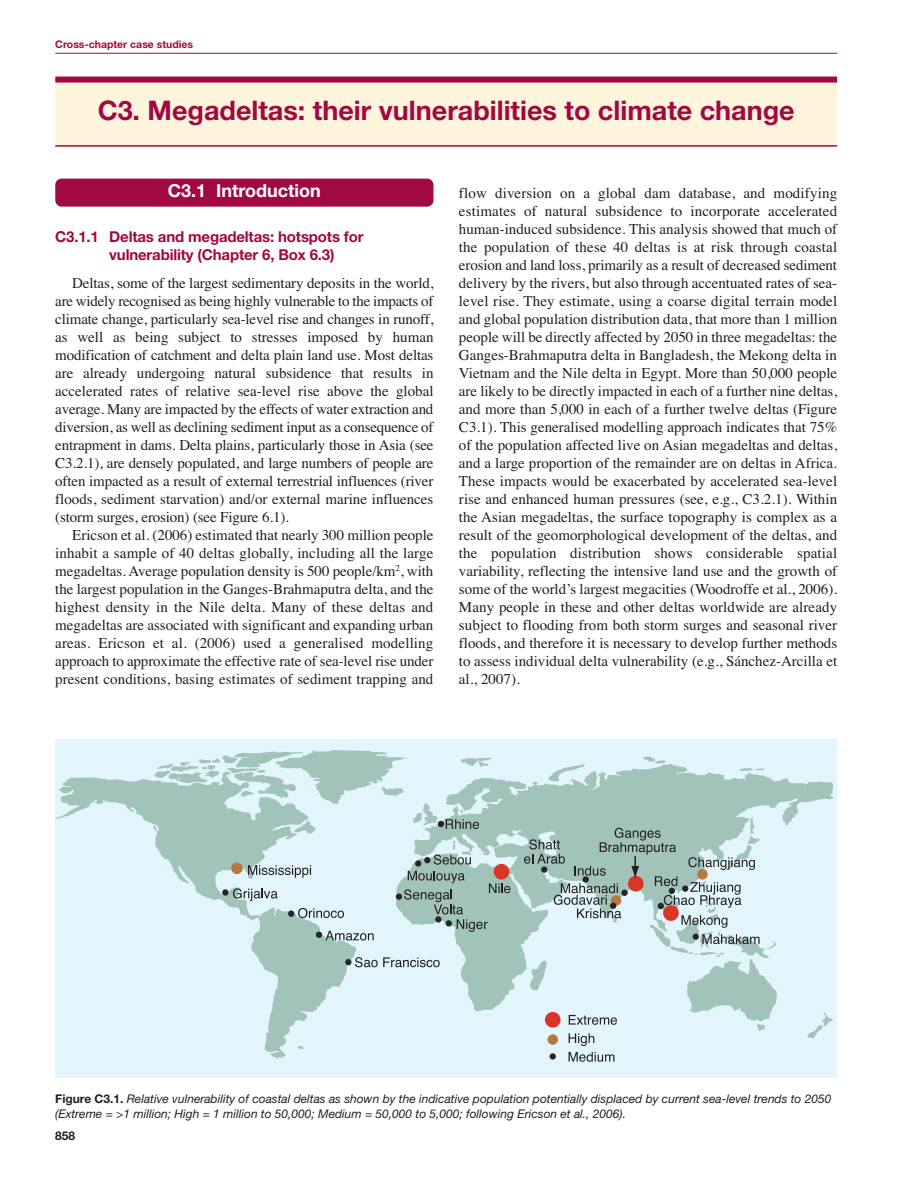
<style>
.page{position:relative;width:918px;height:1188px;background:#fff}
.page>*{position:absolute;margin:0;border:0;box-sizing:border-box;transform-origin:0 0}
.t1{font:700 27px "Helvetica Neue";color:#a20841}
.t2{font:700 18px "Helvetica Neue";color:#fff}
.t3{font:15px/18px "Times";color:#231f20;text-align:justify}
.t4{font:700 15px/18px "Helvetica Neue";letter-spacing:-.01em;color:#a20841}
.t5{font:italic 12px/14.4px "Helvetica Neue";color:#231f20}
.t6{font:700 12px "Helvetica Neue";color:#231f20}
.t7{font:700 10.5px "Helvetica Neue";color:#a20841}
.s1{font-weight:700;font-style:normal}
</style>
<div class="page">
<div style="left:55px;top:179px;width:378px;height:28px;background:#a20841;border-radius:6px"></div>
<hr style="left:55px;top:53px;width:782px;height:1px;background:#a20841">
<div style="left:55px;top:80px;width:782px;height:65px;background:#fef5dc"></div>
<div style="left:55px;top:77px;width:782px;height:6px;background:#a20841"></div>
<hr style="left:55px;top:145px;width:782px;height:2px;background:#a20841">
<div style="left:56px;top:739px;width:781px;height:339px;background:#e2f4fc"></div>
<svg style="left:55px;top:771px;width:301px;height:288px"></svg>
<svg style="left:396px;top:764px;width:437px;height:247px"></svg>
<svg style="left:807px;top:1012px;width:26px;height:26px"></svg>
<svg style="left:548px;top:764px;width:37px;height:17px"></svg>
<svg style="left:643px;top:756px;width:23px;height:7px"></svg>
<svg style="left:740px;top:768px;width:24px;height:3px"></svg>
<div style="left:494px;top:864px;width:15px;height:15px;background:#d9362a;border-radius:50%"></div>
<div style="left:231px;top:863px;width:12px;height:11px;background:#b8773d;border-radius:50%"></div>
<div style="left:550px;top:1053px;width:6px;height:7px;background:#282526;border-radius:50%"></div>
<svg style="left:222px;top:889px;width:7px;height:7px"></svg>
<div style="left:345px;top:959px;width:7px;height:6px;background:#282526;border-radius:50%"></div>
<div style="left:396px;top:893px;width:6px;height:7px;background:#282526;border-radius:50%"></div>
<div style="left:415px;top:860px;width:6px;height:7px;background:#282526;border-radius:50%"></div>
<svg style="left:355px;top:957px;width:85px;height:10px"></svg>
<svg style="left:424px;top:840px;width:47px;height:25px"></svg>
<svg style="left:153px;top:750px;width:338px;height:83px"></svg>
<svg style="left:569px;top:1052px;width:46px;height:10px"></svg>
<svg style="left:404px;top:871px;width:106px;height:61px;background:#99b1aa"></svg>
<svg style="left:316px;top:931px;width:58px;height:10px"></svg>
<svg style="left:288px;top:908px;width:56px;height:10px"></svg>
<svg style="left:233px;top:888px;width:45px;height:13px"></svg>
<svg style="left:248px;top:865px;width:63px;height:13px"></svg>
<svg style="left:524px;top:817px;width:253px;height:229px"></svg>
<p class="t7" style="left:55px;top:40px;width:139px">Cross-chapter case studies</p>
<h1 class="t1" style="left:98px;top:101px;width:699px">C3. Megadeltas: their vulnerabilities to climate change</h1>
<p class="t2" style="left:168px;top:185px;width:154px">C3.1 Introduction</p>
<p class="t4" style="left:109px;top:229px;width:256px;text-indent:-54px">C3.1.1 Deltas and megadeltas: hotspots for vulnerability (Chapter 6, Box 6.3)</p>
<p class="t3" style="left:55px;top:274px;width:380px;text-indent:17px">Deltas, some of the largest sedimentary deposits in the world, are widely recognised as being highly vulnerable to the impacts of climate change, particularly sea-level rise and changes in runoff, as well as being subject to stresses imposed by human modification of catchment and delta plain land use. Most deltas are already undergoing natural subsidence that results in accelerated rates of relative sea-level rise above the global average. Many are impacted by the effects of water extraction and diversion, as well as declining sediment input as a consequence of entrapment in dams. Delta plains, particularly those in Asia (see C3.2.1), are densely populated, and large numbers of people are often impacted as a result of external terrestrial influences (river floods, sediment starvation) and/or external marine influences (storm surges, erosion) (see Figure 6.1).</p>
<p class="t3" style="left:55px;top:526px;width:380px;text-indent:17px">Ericson et al. (2006) estimated that nearly 300 million people inhabit a sample of 40 deltas globally, including all the large megadeltas. Average population density is 500 people/km<sup>2</sup>, with the largest population in the Ganges-Brahmaputra delta, and the highest density in the Nile delta. Many of these deltas and megadeltas are associated with significant and expanding urban areas. Ericson et al. (2006) used a generalised modelling approach to approximate the effective rate of sea-level rise under present conditions, basing estimates of sediment trapping and</p>
<p class="t3" style="left:459px;top:184px;width:380px">flow diversion on a global dam database, and modifying estimates of natural subsidence to incorporate accelerated human-induced subsidence. This analysis showed that much of the population of these 40 deltas is at risk through coastal erosion and land loss, primarily as a result of decreased sediment delivery by the rivers, but also through accentuated rates of sea&shy;level rise. They estimate, using a coarse digital terrain model and global population distribution data, that more than 1 million people will be directly affected by 2050 in three megadeltas: the Ganges-Brahmaputra delta in Bangladesh, the Mekong delta in Vietnam and the Nile delta in Egypt. More than 50,000 people are likely to be directly impacted in each of a further nine deltas, and more than 5,000 in each of a further twelve deltas (Figure C3.1). This generalised modelling approach indicates that 75% of the population affected live on Asian megadeltas and deltas, and a large proportion of the remainder are on deltas in Africa.<br>These impacts would be exacerbated by accelerated sea-level rise and enhanced human pressures (see, e.g., C3.2.1). Within the Asian megadeltas, the surface topography is complex as a result of the geomorphological development of the deltas, and the population distribution shows considerable spatial variability, reflecting the intensive land use and the growth of some of the world’s largest megacities (Woodroffe et al., 2006).<br>Many people in these and other deltas worldwide are already subject to flooding from both storm surges and seasonal river floods, and therefore it is necessary to develop further methods to assess individual delta vulnerability (e.g., Sánchez-Arcilla et al., 2007).</p>
<p class="t5" style="left:55px;top:1093px;width:778px"><span class="s1">Figure C3.1.</span> Relative vulnerability of coastal deltas as shown by the indicative population potentially displaced by current sea-level trends to 2050 (Extreme = &gt;1 million; High = 1 million to 50,000; Medium = 50,000 to 5,000; following Ericson et al., 2006).</p>
<p class="t6" style="left:55px;top:1131px;width:21px">858</p>
</div>
